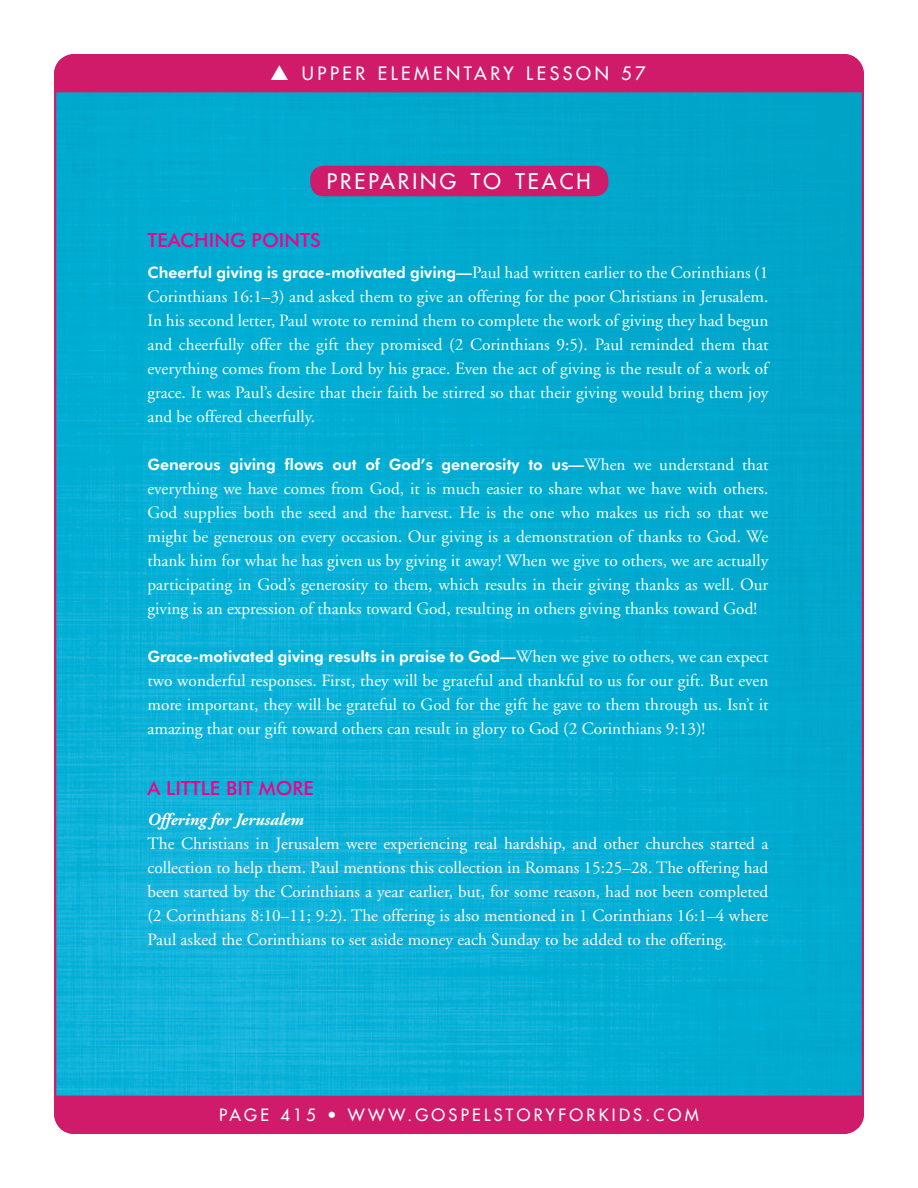
<style>
.page{position:relative;width:918px;height:1188px;background:#fff}
.page>*{position:absolute;margin:0;border:0;box-sizing:border-box;transform-origin:0 0}
.Head{font:21px "Futura";letter-spacing:.145em;color:#fff}
.LS_Teaching_Points{font:500 19.5px "Futura BT";color:#ed028c}
.t1{font:18px "Futura";letter-spacing:.2em;color:#fff}
.TXT{font:17.25px/24px "Adobe Garamond";color:#fff;text-align:justify}
.TXT-2{font:italic 700 17.25px "Adobe Garamond";color:#fff}
.t2{font:16.5px "Futura";letter-spacing:.2em;color:#fff}
.TXT-3{font:800 15.75px "Futura BT";color:#fff}
.s1{font-family:"Futura BT";font-weight:800;font-size:15.75px}
.s2{font-family:"Adobe Garamond";font-weight:400;font-size:17.25px}
</style>
<div class="page">
<img style="left:57px;top:92px;width:804px;height:1004px">
<div style="left:54px;top:54px;width:810px;height:38px;background:#d01a6a"></div>
<div style="left:54px;top:1096px;width:810px;height:38px;background:#d01a6a"></div>
<div style="left:310px;top:166px;width:298px;height:30px;background:#d01a6a;border-radius:14px"></div>
<p class="t1" style="left:270px;top:62px;width:377px">▲ UPPER ELEMENTARY LESSON 57</p>
<p class="Head" style="left:327px;top:168px;width:266px">PREPARING TO TEACH</p>
<p class="LS_Teaching_Points" style="left:147px;top:228px;width:175px">TEACHING POINTS</p>
<p class="TXT" style="left:147px;top:261px;width:623px"><span class="s1">Cheerful giving is grace-motivated giving—</span>Paul had written earlier to the Corinthians (1<br>Corinthians 16:1–3) and asked them to give an offering for the poor Christians in Jerusalem.<br>In his second letter, Paul wrote to remind them to complete the work of giving they had begun and cheerfully offer the gift they promised (2 Corinthians 9:5). Paul reminded them that everything comes from the Lord by his grace. Even the act of giving is the result of a work of grace. It was Paul’s desire that their faith be stirred so that their giving would bring them joy and be offered cheerfully.</p>
<p class="TXT-3" style="left:147px;top:455px;width:622px">Generous giving flows out of God’s generosity to us—<span class="s2">When we understand that</span></p>
<p class="TXT" style="left:147px;top:477px;width:623px">everything we have comes from God, it is much easier to share what we have with others.<br>God supplies both the seed and the harvest. He is the one who makes us rich so that we might be generous on every occasion. Our giving is a demonstration of thanks to God. We thank him for what he has given us by giving it away! When we give to others, we are actually participating in God’s generosity to them, which results in their giving thanks as well. Our giving is an expression of thanks toward God, resulting in others giving thanks toward God!</p>
<p class="TXT-3" style="left:147px;top:647px;width:623px">Grace-motivated giving results in praise to God—<span class="s2">When we give to others, we can expect</span></p>
<p class="TXT" style="left:147px;top:669px;width:623px">two wonderful responses. First, they will be grateful and thankful to us for our gift. But even more important, they will be grateful to God for the gift he gave to them through us. Isn’t it amazing that our gift toward others can result in glory to God (2 Corinthians 9:13)!</p>
<p class="LS_Teaching_Points" style="left:147px;top:776px;width:168px">A LITTLE BIT MORE</p>
<p class="TXT-2" style="left:147px;top:810px;width:158px">Offering for Jerusalem</p>
<p class="TXT" style="left:147px;top:832px;width:623px">The Christians in Jerusalem were experiencing real hardship, and other churches started a collection to help them. Paul mentions this collection in Romans 15:25–28. The offering had been started by the Corinthians a year earlier, but, for some reason, had not been completed (2 Corinthians 8:10–11; 9:2). The offering is also mentioned in 1 Corinthians 16:1–4 where Paul asked the Corinthians to set aside money each Sunday to be added to the offering.</p>
<p class="t2" style="left:219px;top:1104px;width:481px">PAGE 415 • WWW.GOSPELSTORYFORKIDS.COM</p>
</div>
